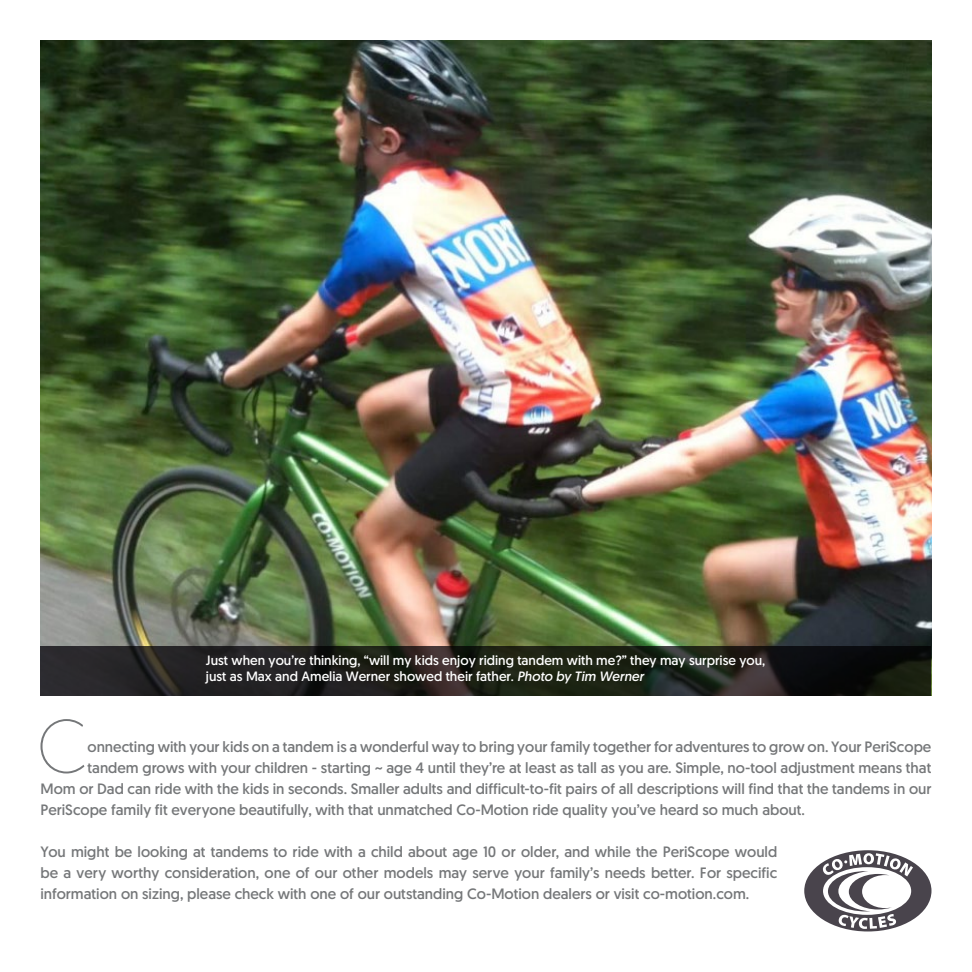
<style>
.page{position:relative;width:972px;height:972px;background:#fff}
.page>*{position:absolute;margin:0;border:0;box-sizing:border-box;transform-origin:0 0}
.t1{font:200 75px "Geomanist";color:#757779}
.t2{font:15px/21px "Geomanist";color:#757779;text-align:justify}
.t3{font:13.5px/16.2px "Geomanist";color:#fff}
.s1{font-style:italic}
</style>
<div class="page">
<img style="left:40px;top:40px;width:892px;height:606px">
<hr style="left:0;top:881px;width:1px;height:51px;background:#49454d">
<svg style="left:40px;top:646px;width:892px;height:50px;background:#1f201b"></svg>
<svg style="left:804px;top:850px;width:127px;height:81px"></svg>
<p class="t3" style="left:206px;top:652px;width:561px">Just when you’re thinking, “will my kids enjoy riding tandem with me?” they may surprise you, just as Max and Amelia Werner showed their father. <span class="s1">Photo by Tim Werner</span></p>
<h1 class="t1" style="left:37px;top:699px;width:52px">C</h1>
<p class="t2" style="left:88px;top:736px;width:845px">onnecting with your kids on a tandem is a wonderful way to bring your family together for adventures to grow on. Your PeriScope</p>
<p class="t2" style="left:88px;top:757px;width:845px">tandem grows with your children - starting ~ age 4 until they’re at least as tall as you are. Simple, no-tool adjustment means that</p>
<p class="t2" style="left:40px;top:778px;width:893px">Mom or Dad can ride with the kids in seconds. Smaller adults and difficult-to-fit pairs of all descriptions will find that the tandems in our</p>
<p class="t2" style="left:40px;top:799px;width:766px">PeriScope family fit everyone beautifully, with that unmatched Co-Motion ride quality you’ve heard so much about.</p>
<p class="t2" style="left:40px;top:841px;width:738px">You might be looking at tandems to ride with a child about age 10 or older, and while the PeriScope would be a very worthy consideration, one of our other models may serve your family’s needs better. For specific information on sizing, please check with one of our outstanding Co-Motion dealers or visit co-motion.com.</p>
</div>
